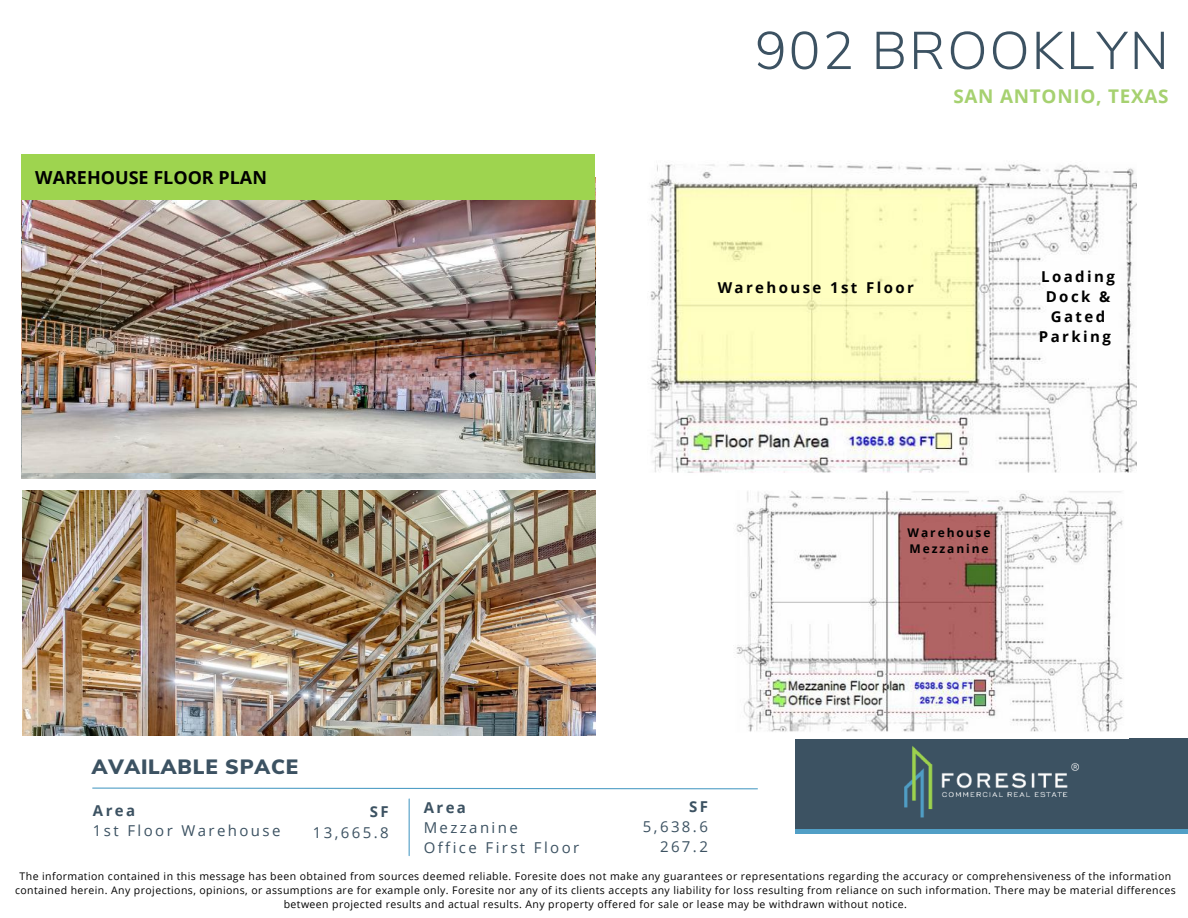
<style>
.page{position:relative;width:1188px;height:918px;background:#fff}
.page>*{position:absolute;margin:0;border:0;box-sizing:border-box;transform-origin:0 0}
.t1{font:300 52.8px "Nunito Sans";letter-spacing:.04em;color:#3c5262}
.t2{font:900 20.7px "Nunito Sans";letter-spacing:.04em;color:#3c5262}
.t3{font:700 18.9px "Open Sans";letter-spacing:.04em;color:#a6d170}
.t4{font:700 18px "Open Sans";color:#000}
.t5{font:15px/20.2px "Open Sans";letter-spacing:.16em;color:#3c5262}
.t6{font:700 15px/20.2px "Open Sans";letter-spacing:.16em;color:#000;text-align:center}
.t7{font:700 15px "Open Sans";letter-spacing:.16em;color:#3c5262}
.t8{font:700 12px/16px "Open Sans";letter-spacing:.16em;color:#000}
.t9{font:10.5px/14px "Open Sans";letter-spacing:.04em;color:#000;text-align:center}
</style>
<div class="page">
<img style="left:22px;top:200px;width:573px;height:279px">
<div style="left:22px;top:155px;width:573px;height:45px;background:#9ed44f"></div>
<img style="left:23px;top:200px;width:571px;height:272px">
<svg style="left:795px;top:828px;width:393px;height:6px;fill:#519fc6"></svg>
<div style="left:795px;top:738px;width:393px;height:90px;background:#3c5262"></div>
<img style="left:886px;top:738px;width:211px;height:80px">
<svg style="left:92px;top:787px;width:666px;height:3px"></svg>
<img style="left:650px;top:164px;width:486px;height:309px">
<img style="left:736px;top:491px;width:387px;height:241px">
<img style="left:23px;top:491px;width:572px;height:245px">
<hr style="left:409px;top:799px;width:1px;height:57px;background:#519fc6">
<h3 class="t4" style="left:35px;top:165px;width:233px">WAREHOUSE FLOOR PLAN</h3>
<h1 class="t1" style="left:755px;top:16px;width:415px">902 BROOKLYN</h1>
<h3 class="t3" style="left:953px;top:83px;width:217px">SAN ANTONIO, TEXAS</h3>
<h3 class="t6" style="left:718px;top:277px;width:198px">Warehouse 1st Floor</h3>
<h3 class="t6" style="left:1039px;top:266px;width:77px">Loading<br>Dock &amp;<br>Gated<br>Parking</h3>
<p class="t8" style="left:908px;top:524px;width:84px">Warehouse<br>Mezzanine</p>
<h2 class="t2" style="left:92px;top:753px;width:208px">AVAILABLE SPACE</h2>
<h3 class="t7" style="left:93px;top:800px;width:44px">Area</h3>
<h3 class="t5" style="left:93px;top:820px;width:189px">1st Floor Warehouse</h3>
<h3 class="t7" style="left:370px;top:801px;width:20px">SF</h3>
<h3 class="t5" style="left:313px;top:822px;width:77px">13,665.8</h3>
<h3 class="t7" style="left:424px;top:797px;width:44px">Area</h3>
<h3 class="t5" style="left:424px;top:817px;width:157px">Mezzanine<br>Office First Floor</h3>
<h3 class="t7" style="left:689px;top:796px;width:20px">SF</h3>
<h3 class="t5" style="left:643px;top:816px;width:66px;text-align:right">5,638.6<br>267.2</h3>
<p class="t9" style="left:15px;top:869px;width:1162px">The information contained in this message has been obtained from sources deemed reliable. Foresite does not make any guarantees or representations regarding the accuracy or comprehensiveness of the information contained herein. Any projections, opinions, or assumptions are for example only. Foresite nor any of its clients accepts any liability for loss resulting from reliance on such information. There may be material differences between projected results and actual results. Any property offered for sale or lease may be withdrawn without notice.</p>
</div>
